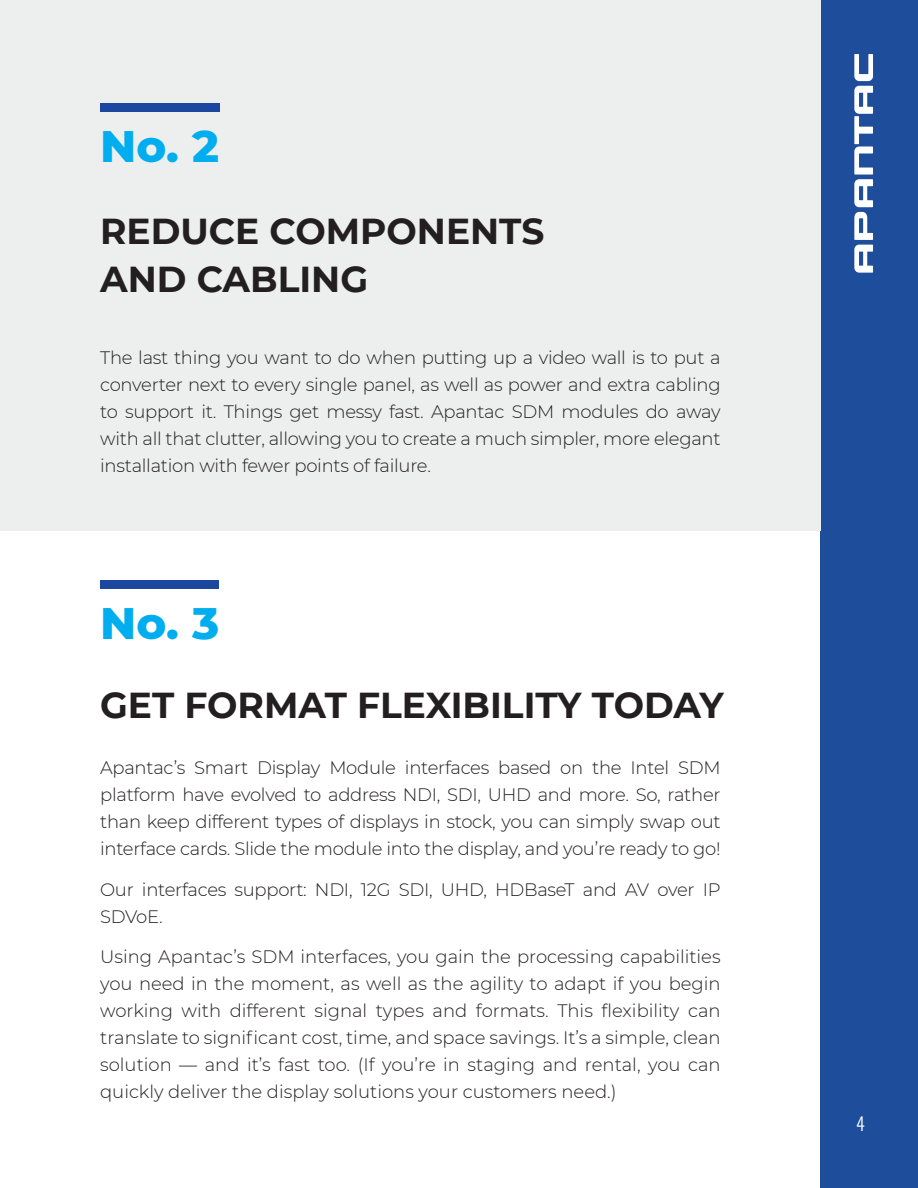
<style>
.page{position:relative;width:918px;height:1188px;background:#fff}
.page>*{position:absolute;margin:0;border:0;box-sizing:border-box;transform-origin:0 0}
.t1{font:800 45px "Montserrat";color:#00aeef}
.t2{font:700 36px/48px "Montserrat";color:#231f20}
.t3{font:300 18px/27px "Montserrat";letter-spacing:-.015em;color:#231f20;text-align:justify}
.t4{font:300 18px "Oswald";color:#fff}
</style>
<div class="page">
<div style="left:821px;top:0;width:97px;height:1188px;background:#1e4d9c"></div>
<svg style="left:854px;top:54px;width:19px;height:219px"></svg>
<div style="left:0;top:0;width:821px;height:530px;background:#edefee"></div>
<div style="left:100px;top:104px;width:119px;height:8px;background:#1b489e"></div>
<div style="left:100px;top:580px;width:119px;height:8px;background:#1b489e"></div>
<h1 class="t1" style="left:100px;top:114px;width:120px">No. 2</h1>
<h2 class="t2" style="left:100px;top:205px;width:446px">REDUCE COMPONENTS<br>AND CABLING</h2>
<p class="t3" style="left:100px;top:344px;width:622px">The last thing you want to do when putting up a video wall is to put a converter next to every single panel, as well as power and extra cabling to support it. Things get messy fast. Apantac SDM modules do away with all that clutter, allowing you to create a much simpler, more elegant installation with fewer points of failure.</p>
<h1 class="t1" style="left:100px;top:590px;width:121px">No. 3</h1>
<h2 class="t2" style="left:100px;top:679px;width:625px">GET FORMAT FLEXIBILITY TODAY</h2>
<p class="t3" style="left:100px;top:754px;width:622px">Apantac’s Smart Display Module interfaces based on the Intel SDM platform have evolved to address NDI, SDI, UHD and more. So, rather than keep different types of displays in stock, you can simply swap out interface cards. Slide the module into the display, and you’re ready to go!</p>
<p class="t3" style="left:100px;top:875px;width:622px">Our interfaces support: NDI, 12G SDI, UHD, HDBaseT and AV over IP<br>SDVoE.</p>
<p class="t3" style="left:100px;top:943px;width:622px">Using Apantac’s SDM interfaces, you gain the processing capabilities you need in the moment, as well as the agility to adapt if you begin working with different signal types and formats. This flexibility can translate to significant cost, time, and space savings. It’s a simple, clean solution — and it’s fast too. (If you’re in staging and rental, you can quickly deliver the display solutions your customers need.)</p>
<p class="t4" style="left:856px;top:1108px;width:10px">4</p>
</div>
